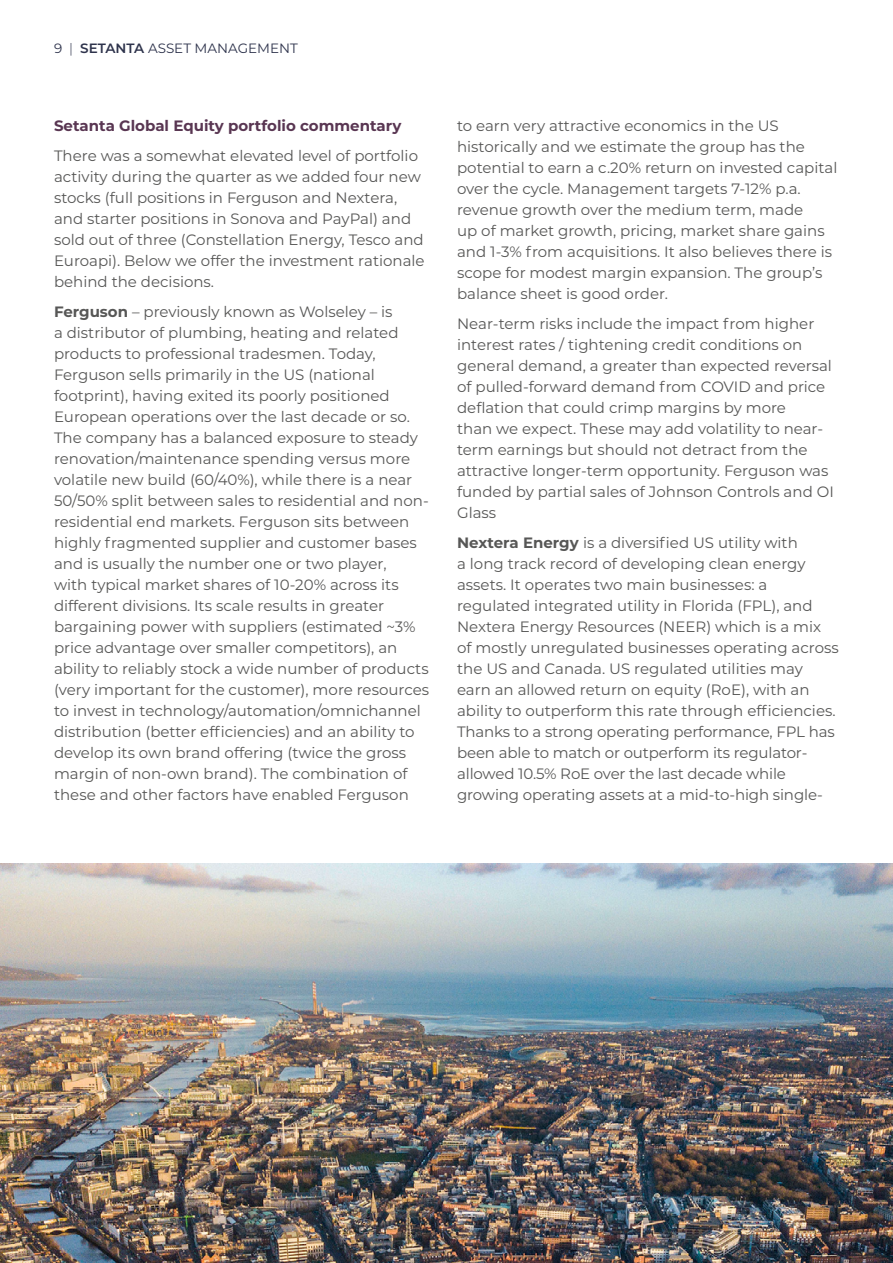
<style>
.page{position:relative;width:893px;height:1263px;background:#fff}
.page>*{position:absolute;margin:0;border:0;box-sizing:border-box;transform-origin:0 0}
.t1{font:15px/21px "Montserrat";color:#575756}
.t2{font:700 15px "Montserrat";color:#593652}
.t3{font:13.5px "Montserrat";color:#2e334c}
.s1{font-weight:300}
.s2{font-weight:600}
.s3{font-weight:700}
</style>
<div class="page">
<img style="left:0;top:864px;width:893px;height:399px">
<p class="t3" style="left:54px;top:39px;width:245px">9 <span class="s1">|</span> <span class="s2">SETANTA</span> ASSET MANAGEMENT</p>
<p class="t2" style="left:54px;top:115px;width:349px">Setanta Global Equity portfolio commentary</p>
<p class="t1" style="left:54px;top:145px;width:372px">There was a somewhat elevated level of portfolio activity during the quarter as we added four new stocks (full positions in Ferguson and Nextera, and starter positions in Sonova and PayPal) and sold out of three (Constellation Energy, Tesco and Euroapi). Below we offer the investment rationale behind the decisions.</p>
<p class="t1" style="left:54px;top:300px;width:377px"><span class="s3">Ferguson</span> – previously known as Wolseley – is<br>a distributor of plumbing, heating and related products to professional tradesmen. Today, Ferguson sells primarily in the US (national footprint), having exited its poorly positioned European operations over the last decade or so.<br>The company has a balanced exposure to steady renovation/maintenance spending versus more volatile new build (60/40%), while there is a near 50/50% split between sales to residential and non&shy;residential end markets. Ferguson sits between highly fragmented supplier and customer bases and is usually the number one or two player,<br>with typical market shares of 10-20% across its different divisions. Its scale results in greater bargaining power with suppliers (estimated ~3% price advantage over smaller competitors), an ability to reliably stock a wide number of products (very important for the customer), more resources to invest in technology/automation/omnichannel distribution (better efficiencies) and an ability to develop its own brand offering (twice the gross margin of non-own brand). The combination of these and other factors have enabled Ferguson</p>
<p class="t1" style="left:457px;top:115px;width:382px">to earn very attractive economics in the US historically and we estimate the group has the potential to earn a c.20% return on invested capital over the cycle. Management targets 7-12% p.a. revenue growth over the medium term, made<br>up of market growth, pricing, market share gains and 1-3% from acquisitions. It also believes there is scope for modest margin expansion. The group’s balance sheet is good order.</p>
<p class="t1" style="left:457px;top:313px;width:378px">Near-term risks include the impact from higher interest rates / tightening credit conditions on general demand, a greater than expected reversal of pulled-forward demand from COVID and price deflation that could crimp margins by more<br>than we expect. These may add volatility to near&shy;term earnings but should not detract from the attractive longer-term opportunity. Ferguson was funded by partial sales of Johnson Controls and OI Glass</p>
<p class="t1" style="left:457px;top:531px;width:383px"><span class="s3">Nextera Energy</span> is a diversified US utility with<br>a long track record of developing clean energy assets. It operates two main businesses: a regulated integrated utility in Florida (FPL), and Nextera Energy Resources (NEER) which is a mix of mostly unregulated businesses operating across the US and Canada. US regulated utilities may earn an allowed return on equity (RoE), with an ability to outperform this rate through efficiencies.<br>Thanks to a strong operating performance, FPL has been able to match or outperform its regulator&shy;allowed 10.5% RoE over the last decade while growing operating assets at a mid-to-high single-</p>
</div>
